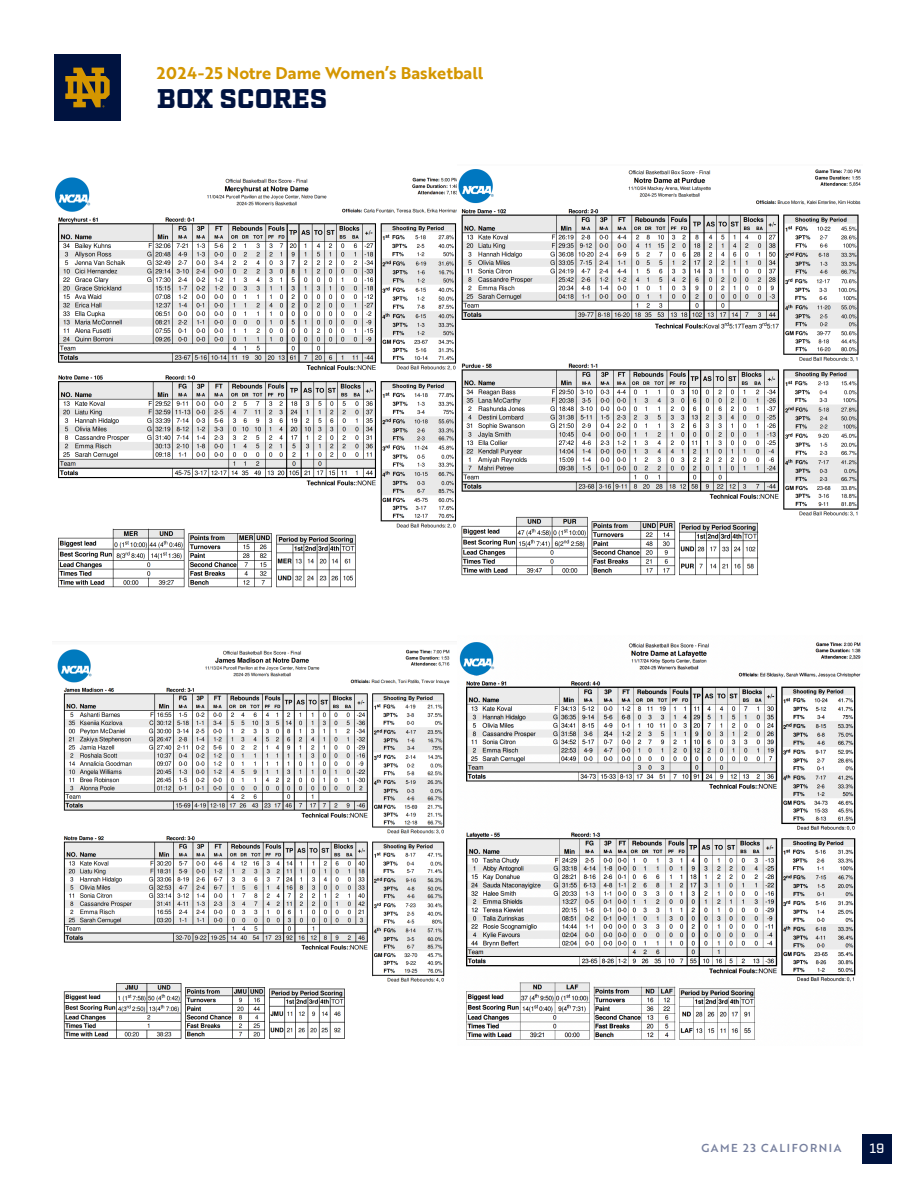
<style>
.page{position:relative;width:918px;height:1188px;background:#fff}
.page>*{position:absolute;margin:0;border:0;box-sizing:border-box;transform-origin:0 0}
.t1{font:900 27px "Factoria";letter-spacing:.01em;color:#001340}
.t2{font:16.5px "Brother 1816 Bold";color:#d49600}
.t3{font:500 13.5px "Factoria";color:#fff}
.t4{font:11.25px "Brother 1816 Medium";letter-spacing:.14em;color:#767f9e}
</style>
<div class="page">
<div style="left:863px;top:1134px;width:29px;height:29px;background:#001340"></div>
<div style="left:54px;top:54px;width:67px;height:67px;background:#001340"></div>
<svg style="left:65px;top:68px;width:45px;height:39px"></svg>
<img style="left:55px;top:177px;width:402px;height:411px">
<img style="left:458px;top:169px;width:403px;height:407px">
<img style="left:57px;top:649px;width:393px;height:390px">
<img style="left:459px;top:642px;width:402px;height:398px">
<p class="t2" style="left:157px;top:60px;width:328px">2024-25 Notre Dame Women’s Basketball</p>
<p class="t1" style="left:157px;top:83px;width:171px">BOX SCORES</p>
<p class="t4" style="left:701px;top:1140px;width:142px">GAME 23 CALIFORNIA</p>
<p class="t3" style="left:870px;top:1140px;width:16px">19</p>
</div>
